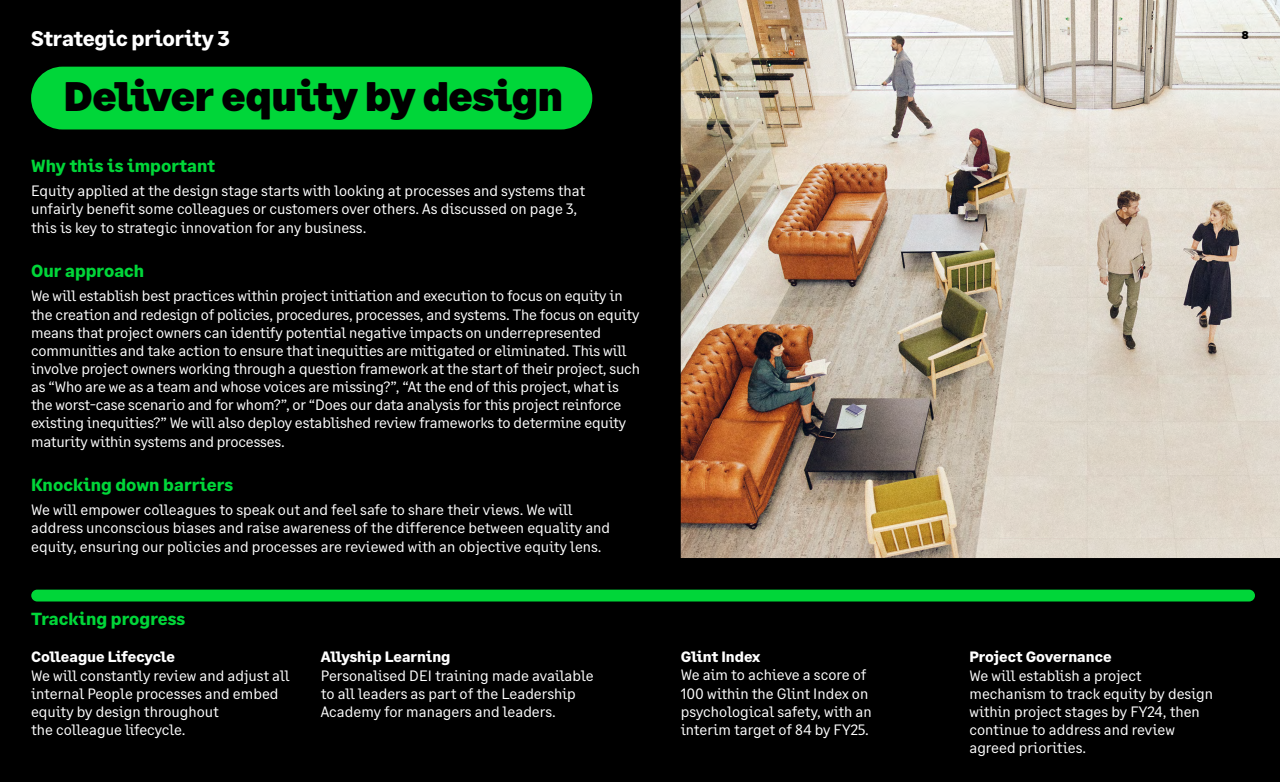
<style>
.page{position:relative;width:1280px;height:782px;background:#fff}
.page>*{position:absolute;margin:0;border:0;box-sizing:border-box;transform-origin:0 0}
.t1{font:900 41.25px "Sage Headline";letter-spacing:-.015em;color:#000}
.t2{font:700 21.25px "Sage Text";letter-spacing:-.015em;color:#fff}
.t3{font:700 17.5px "Sage Text";color:#00d639}
.t4{font:15px/18.1px "Sage Text";letter-spacing:-.01em;color:#fff}
.t5{font:700 15px "Sage Text";color:#fff}
.t6{font:900 11.25px "Sage Headline";color:#000}
</style>
<div class="page">
<div style="left:0;top:0;width:1280px;height:781px;background:#000"></div>
<img style="left:681px;top:0;width:599px;height:558px">
<div style="left:31px;top:67px;width:561px;height:62px;background:#00d639;border-radius:31px"></div>
<div style="left:31px;top:589px;width:1224px;height:12px;background:#00d639;border-radius:6px"></div>
<h2 class="t2" style="left:31px;top:25px;width:200px">Strategic priority 3</h2>
<h1 class="t1" style="left:64px;top:71px;width:501px">Deliver equity by design</h1>
<p class="t3" style="left:31px;top:155px;width:185px">Why this is important</p>
<p class="t4" style="left:31px;top:182px;width:555px">Equity applied at the design stage starts with looking at processes and systems that unfairly benefit some colleagues or customers over others. As discussed on page 3, this is key to strategic innovation for any business.</p>
<p class="t3" style="left:31px;top:260px;width:115px">Our approach</p>
<p class="t4" style="left:31px;top:287px;width:611px">We will establish best practices within project initiation and execution to focus on equity in the creation and redesign of policies, procedures, processes, and systems. The focus on equity means that project owners can identify potential negative impacts on underrepresented communities and take action to ensure that inequities are mitigated or eliminated. This will involve project owners working through a question framework at the start of their project, such as “Who are we as a team and whose voices are missing?”, “At the end of this project, what is the worst-case scenario and for whom?”, or “Does our data analysis for this project reinforce existing inequities?” We will also deploy established review frameworks to determine equity maturity within systems and processes.</p>
<p class="t3" style="left:31px;top:473px;width:203px">Knocking down barriers</p>
<p class="t4" style="left:31px;top:501px;width:580px">We will empower colleagues to speak out and feel safe to share their views. We will address unconscious biases and raise awareness of the difference between equality and equity, ensuring our policies and processes are reviewed with an objective equity lens.</p>
<p class="t3" style="left:31px;top:607px;width:155px">Tracking progress</p>
<p class="t5" style="left:31px;top:647px;width:146px">Colleague Lifecycle</p>
<p class="t4" style="left:31px;top:666px;width:260px">We will constantly review and adjust all internal People processes and embed equity by design throughout<br>the colleague lifecycle.</p>
<p class="t5" style="left:321px;top:647px;width:131px">Allyship Learning</p>
<p class="t4" style="left:321px;top:666px;width:274px">Personalised DEI training made available to all leaders as part of the Leadership<br>Academy for managers and leaders.</p>
<p class="t5" style="left:681px;top:647px;width:81px">Glint Index</p>
<p class="t4" style="left:681px;top:666px;width:192px">We aim to achieve a score of<br>100 within the Glint Index on psychological safety, with an interim target of 84 by FY25.</p>
<p class="t6" style="left:1242px;top:28px;width:8px">8</p>
<p class="t5" style="left:969px;top:647px;width:144px">Project Governance</p>
<p class="t4" style="left:969px;top:666px;width:245px">We will establish a project mechanism to track equity by design within project stages by FY24, then continue to address and review agreed priorities.</p>
</div>
